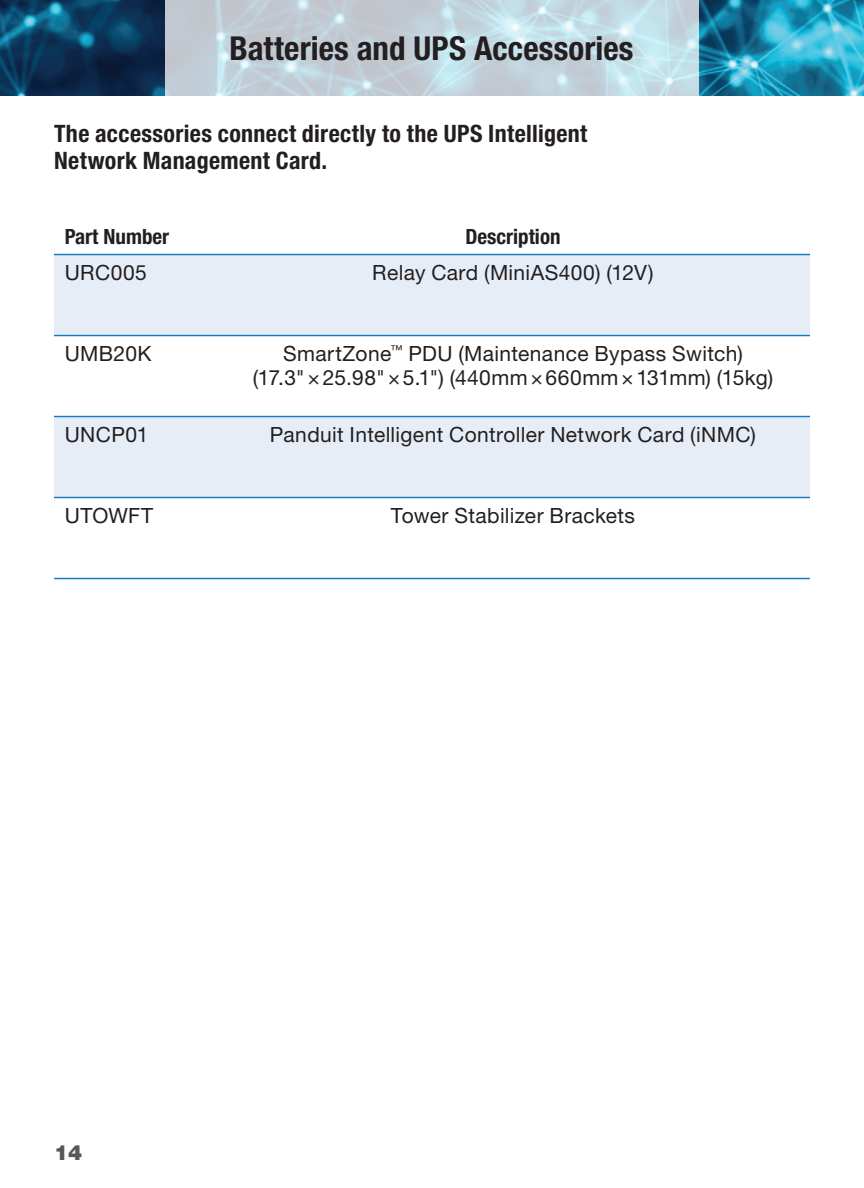
<style>
.page{position:relative;width:864px;height:1188px;background:#fff}
.page>*{position:absolute;margin:0;border:0;box-sizing:border-box;transform-origin:0 0}
.t1{font:700 condensed 33px "Helvetica Neue LT Std";letter-spacing:.005em;color:#231f20}
.t2{font:700 condensed 24px/27px "Helvetica Neue LT Std";letter-spacing:.015em;color:#231f20}
.t3{font:21px/24px "Helvetica Neue LT Std";letter-spacing:.015em;color:#231f20;text-align:center}
.t4{font:700 condensed 21px "Helvetica Neue LT Std";color:#231f20}
.t5{font:900 21px "Helvetica Neue LT Std";color:#57585a}
</style>
<div class="page">
<img style="left:0;top:0;width:864px;height:95px">
<svg style="left:54px;top:255px;width:756px;height:242px;fill:#e7edf7"></svg>
<hr style="left:54px;top:416px;width:162px;height:1px;background:#147cc1">
<hr style="left:216px;top:416px;width:594px;height:1px;background:#147cc1">
<hr style="left:54px;top:497px;width:162px;height:1px;background:#147cc1">
<hr style="left:216px;top:497px;width:594px;height:1px;background:#147cc1">
<hr style="left:54px;top:578px;width:162px;height:1px;background:#147cc1">
<hr style="left:216px;top:578px;width:594px;height:1px;background:#147cc1">
<hr style="left:54px;top:254px;width:162px;height:1px;background:#147cc1">
<hr style="left:216px;top:254px;width:594px;height:1px;background:#147cc1">
<hr style="left:54px;top:335px;width:162px;height:1px;background:#147cc1">
<hr style="left:216px;top:335px;width:594px;height:1px;background:#147cc1">
<svg style="left:165px;top:0;width:534px;height:96px;background:#c3d3dc"></svg>
<h1 class="t1" style="left:229px;top:28px;width:406px">Batteries and UPS Accessories</h1>
<p class="t2" style="left:54px;top:120px;width:535px">The accessories connect directly to the UPS Intelligent<br>Network Management Card.</p>
<p class="t4" style="left:65px;top:224px;width:106px">Part Number</p>
<p class="t4" style="left:465px;top:224px;width:97px">Description</p>
<p class="t3" style="left:65px;top:261px;width:84px">URC005</p>
<p class="t3" style="left:372px;top:261px;width:283px">Relay Card (MiniAS400) (12V)</p>
<p class="t3" style="left:65px;top:342px;width:88px">UMB20K</p>
<p class="t3" style="left:253px;top:342px;width:522px">SmartZone<sup>™</sup> PDU (Maintenance Bypass Switch) (17.3"×25.98"×5.1") (440mm×660mm×131mm) (15kg)</p>
<p class="t3" style="left:65px;top:423px;width:85px">UNCP01</p>
<p class="t3" style="left:270px;top:423px;width:488px">Panduit Intelligent Controller Network Card (iNMC)</p>
<p class="t3" style="left:65px;top:504px;width:90px">UTOWFT</p>
<p class="t3" style="left:391px;top:504px;width:246px">Tower Stabilizer Brackets</p>
<p class="t5" style="left:54px;top:1140px;width:30px">14</p>
</div>
